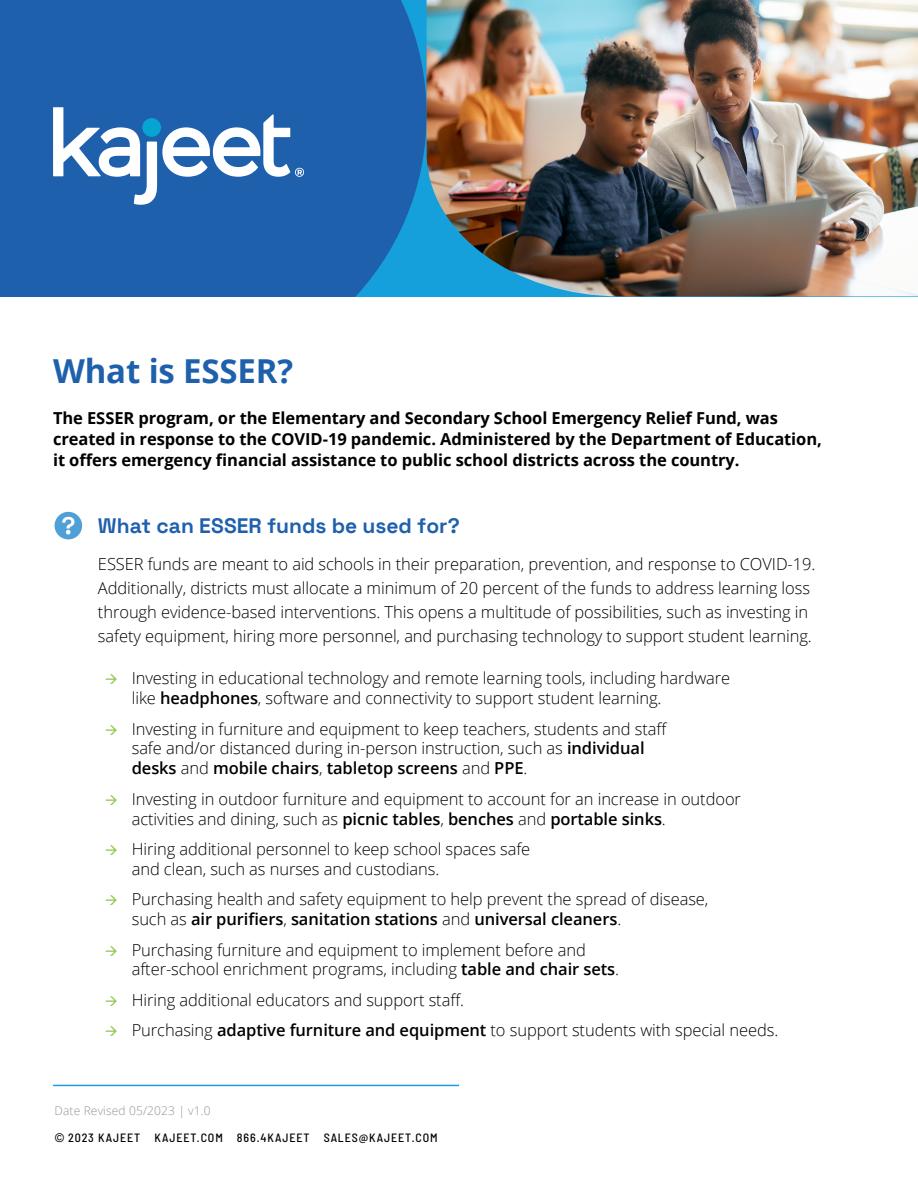
<style>
.page{position:relative;width:918px;height:1188px;background:#fff}
.page>*{position:absolute;margin:0;border:0;box-sizing:border-box;transform-origin:0 0}
.t1{font:700 33px "Open Sans";letter-spacing:-.005em;color:#1f60ad}
.t2{font:300 21px "Space Grotesk";color:#1f60ad}
.t3{font:300 16.5px/19.8px "Open Sans";letter-spacing:-.005em;color:#000}
.t4{font:700 16.5px/21px "Open Sans";letter-spacing:-.005em;color:#000}
.t5{font:500 semi-condensed 12px "Barlow";letter-spacing:.075em;color:#000}
.t6{font:300 12px "Open Sans";letter-spacing:.01em;color:#939598}
.s1{font-weight:600}
.s2{font-family:"Arial";font-weight:400;font-stretch:normal}
</style>
<div class="page">
<div style="left:0;top:0;width:427px;height:296px;background:#1f60ad"></div>
<img style="left:427px;top:0;width:491px;height:296px">
<svg style="left:53px;top:107px;width:251px;height:98px"></svg>
<div style="left:142px;top:118px;width:19px;height:19px;background:#06a4d1;border-radius:50%"></div>
<hr style="left:53px;top:1085px;width:406px;height:1px;background:#16a0db">
<div style="left:55px;top:512px;width:27px;height:27px;background:#50a0d8;border-radius:50%"></div>
<svg style="left:62px;top:517px;width:12px;height:17px"></svg>
<h1 class="t1" style="left:53px;top:348px;width:242px">What is ESSER?</h1>
<p class="t4" style="left:53px;top:407px;width:770px">The ESSER program, or the Elementary and Secondary School Emergency Relief Fund, was created in response to the COVID-19 pandemic. Administered by the Department of Education, it offers emergency financial assistance to public school districts across the country.</p>
<p class="t2" style="left:98px;top:510px;width:363px">What can ESSER funds be used for?</p>
<p class="t3" style="left:98px;top:551px;width:719px;line-height:24px">ESSER funds are meant to aid schools in their preparation, prevention, and response to COVID-19.<br>Additionally, districts must allocate a minimum of 20 percent of the funds to address learning loss through evidence-based interventions. This opens a multitude of possibilities, such as investing in safety equipment, hiring more personnel, and purchasing technology to support student learning.</p>
<p class="t3" style="left:132px;top:668px;width:600px">Investing in educational technology and remote learning tools, including hardware like <span class="s1">headphones</span>, software and connectivity to support student learning.</p>
<p class="t3" style="left:132px;top:718px;width:537px">Investing in furniture and equipment to keep teachers, students and staff safe and/or distanced during in-person instruction, such as <span class="s1">individual desks</span> and <span class="s1">mobile chairs</span>, <span class="s1">tabletop screens</span> and <span class="s1">PPE</span>.</p>
<p class="t3" style="left:132px;top:788px;width:611px">Investing in outdoor furniture and equipment to account for an increase in outdoor activities and dining, such as <span class="s1">picnic tables</span>, <span class="s1">benches</span> and <span class="s1">portable sinks</span>.</p>
<p class="t3" style="left:132px;top:839px;width:400px">Hiring additional personnel to keep school spaces safe and clean, such as nurses and custodians.</p>
<p class="t3" style="left:132px;top:889px;width:578px">Purchasing health and safety equipment to help prevent the spread of disease, such as <span class="s1">air purifiers</span>, <span class="s1">sanitation stations</span> and <span class="s1">universal cleaners</span>.</p>
<p class="t3" style="left:132px;top:939px;width:489px">Purchasing furniture and equipment to implement before and after-school enrichment programs, including <span class="s1">table and chair sets</span>.</p>
<p class="t3" style="left:132px;top:984px;width:648px;line-height:30.5px">Hiring additional educators and support staff.<br>Purchasing <span class="s1">adaptive furniture and equipment</span> to support students with special needs.</p>
<p class="t6" style="left:55px;top:1103px;width:158px">Date Revised 05/2023 | v1.0</p>
<p class="t5" style="left:55px;top:1129px;width:384px"><span class="s2">©</span> 2023 KAJEET KAJEET.COM 866.4KAJEET SALES@KAJEET.COM</p>
</div>
